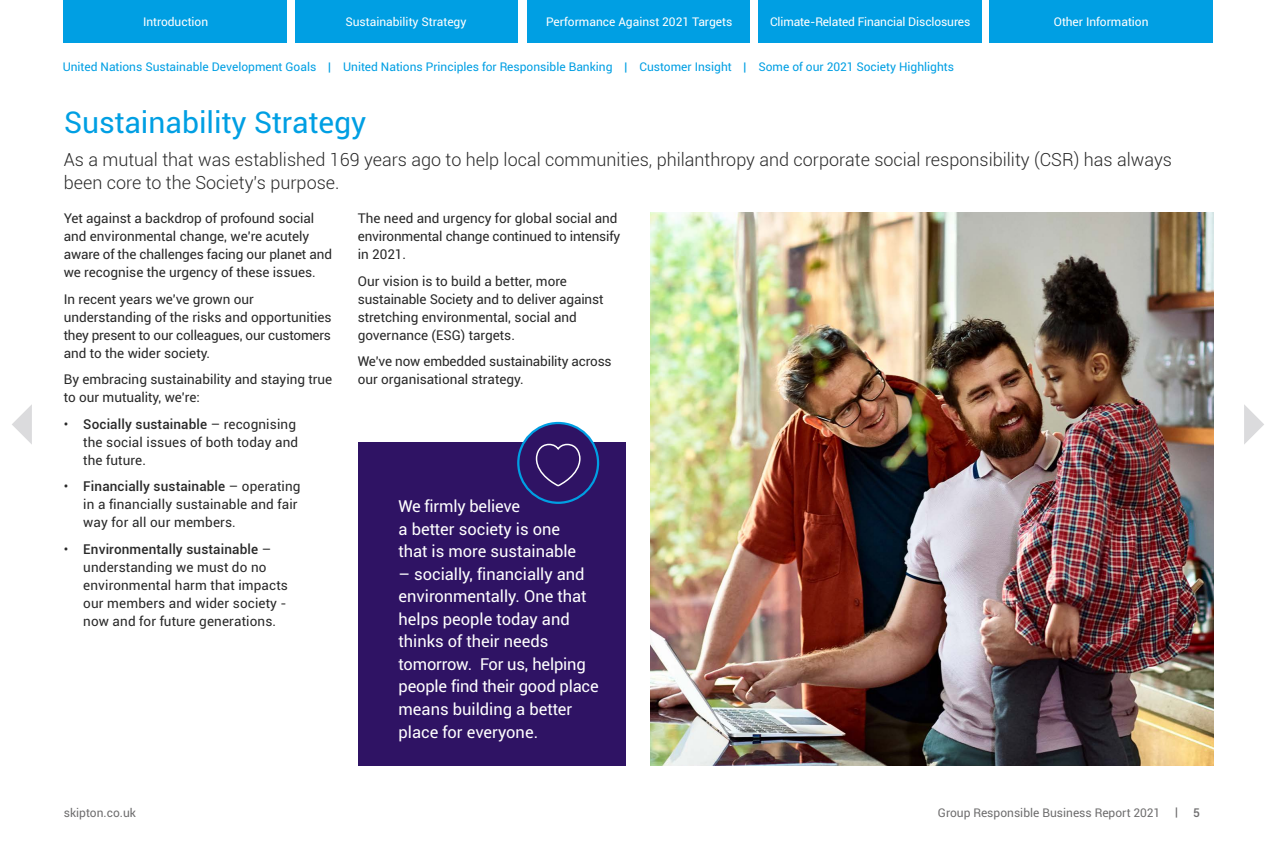
<style>
.page{position:relative;width:1276px;height:851px;background:#fff}
.page>*{position:absolute;margin:0;border:0;box-sizing:border-box;transform-origin:0 0}
.t1{font:30px "Roboto";color:#009fe3}
.t2{font:300 18px/23.2px "Roboto";color:#292929}
.Paragraph_Style_1{font:16.5px/22.5px "Roboto";color:#fff}
.t3{font:13.5px/18px "Roboto";color:#292929}
.t4{font:12px "Roboto";color:#009fe3}
.t5{font:12px "Roboto";color:#fff}
.t6{font:12px "Roboto";color:#6f6e6f}
.s1{font-weight:500}
</style>
<div class="page">
<img style="left:651px;top:213px;width:562px;height:552px">
<svg style="left:1244px;top:404px;width:20px;height:40px"></svg>
<svg style="left:12px;top:404px;width:20px;height:40px"></svg>
<div style="left:358px;top:442px;width:268px;height:323px;background:#2f1364"></div>
<div style="left:518px;top:423px;width:80px;height:79px;background:#2f1364;border-radius:50%"></div>
<div style="left:517px;top:422px;width:82px;height:82px;border:2px solid #009fe3;border-radius:50%"></div>
<svg style="left:535px;top:443px;width:46px;height:44px"></svg>
<div style="left:64px;top:0;width:223px;height:43px;background:#009fe3"></div>
<div style="left:527px;top:0;width:222px;height:43px;background:#009fe3"></div>
<div style="left:295px;top:0;width:223px;height:43px;background:#009fe3"></div>
<div style="left:758px;top:0;width:223px;height:43px;background:#009fe3"></div>
<div style="left:989px;top:0;width:223px;height:43px;background:#009fe3"></div>
<p class="t5" style="left:143px;top:13px;width:67px">Introduction</p>
<p class="t5" style="left:345px;top:13px;width:122px">Sustainability Strategy</p>
<p class="t5" style="left:546px;top:13px;width:188px">Performance Against 2021 Targets</p>
<p class="t5" style="left:770px;top:13px;width:202px">Climate-Related Financial Disclosures</p>
<p class="t5" style="left:1053px;top:13px;width:96px">Other Information</p>
<p class="t4" style="left:63px;top:58px;width:892px">United Nations Sustainable Development Goals | United Nations Principles for Responsible Banking | Customer Insight | Some of our 2021 Society Highlights</p>
<p class="t1" style="left:64px;top:101px;width:304px">Sustainability Strategy</p>
<p class="t2" style="left:64px;top:147px;width:1109px">As a mutual that was established 169 years ago to help local communities, philanthropy and corporate social responsibility (CSR) has always been core to the Society's purpose.</p>
<p class="t3" style="left:64px;top:209px;width:270px">Yet against a backdrop of profound social and environmental change, we're acutely aware of the challenges facing our planet and we recognise the urgency of these issues.</p>
<p class="t3" style="left:64px;top:289px;width:269px">In recent years we've grown our understanding of the risks and opportunities they present to our colleagues, our customers and to the wider society.</p>
<p class="t3" style="left:64px;top:370px;width:270px">By embracing sustainability and staying true to our mutuality, we're:</p>
<p class="t3" style="left:83px;top:414px;width:216px;text-indent:-19px">• <span class="s1">Socially sustainable</span> – recognising the social issues of both today and the future.</p>
<p class="t3" style="left:83px;top:477px;width:219px;text-indent:-19px">• <span class="s1">Financially sustainable</span> – operating in a financially sustainable and fair way for all our members.</p>
<p class="t3" style="left:83px;top:539px;width:206px;text-indent:-19px">• <span class="s1">Environmentally sustainable</span> – understanding we must do no environmental harm that impacts our members and wider society - now and for future generations.</p>
<p class="t3" style="left:358px;top:209px;width:264px">The need and urgency for global social and environmental change continued to intensify in 2021.</p>
<p class="t3" style="left:358px;top:271px;width:247px">Our vision is to build a better, more sustainable Society and to deliver against stretching environmental, social and governance (ESG) targets.</p>
<p class="t3" style="left:358px;top:352px;width:255px">We've now embedded sustainability across our organisational strategy.</p>
<p class="Paragraph_Style_1" style="left:398px;top:494px;width:179px">We firmly believe<br>a better society is one that is more sustainable</p>
<p class="Paragraph_Style_1" style="left:398px;top:562px;width:202px">– socially, financially and environmentally. One that helps people today and thinks of their needs tomorrow. For us, helping people find their good place means building a better place for everyone.</p>
<p class="t6" style="left:64px;top:804px;width:74px">skipton.co.uk</p>
<p class="t6" style="left:938px;top:804px;width:263px">Group Responsible Business Report 2021 | <span class="s1">5</span></p>
</div>
